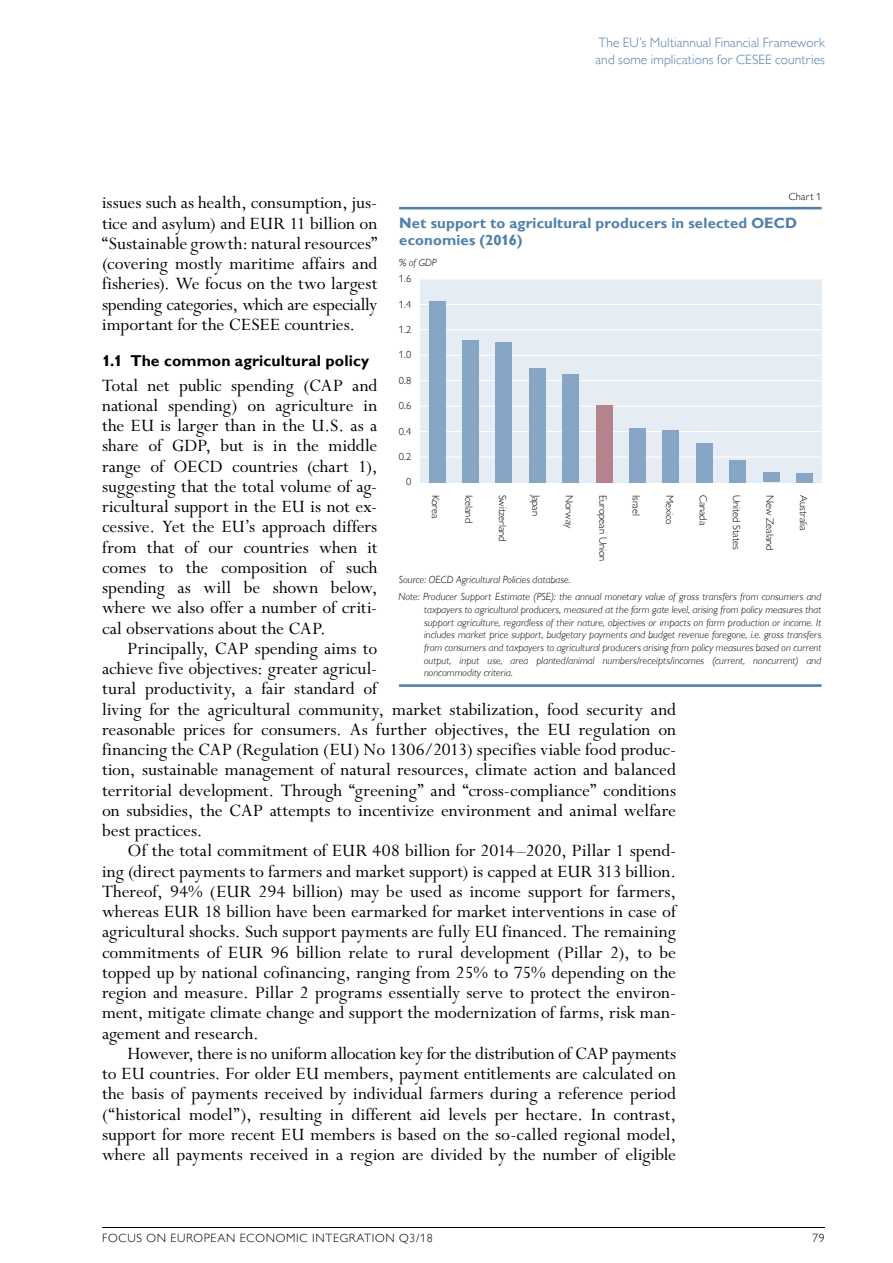
<style>
.page{position:relative;width:893px;height:1263px;background:#fff}
.page>*{position:absolute;margin:0;border:0;box-sizing:border-box;transform-origin:0 0}
.P__Text{font:19.5px/20.2px "Perpetua Std";color:#000;text-align:justify}
.P__Text_ohne_Einzug{font:19.5px/20.2px "Perpetua Std";letter-spacing:-.005em;color:#000;text-align:justify}
.H2__2_Titel_schwarz{font:700 15.75px "Gill Sans MT Pro";letter-spacing:.005em;color:#000}
.t1{font:700 14.85px/17px "Gill Sans MT Pro";letter-spacing:.01em;color:#4f7fab}
.t2{font:300 13.5px/16.5px "Gill Sans MT Pro";letter-spacing:.01em;color:#4f7fab}
.t3{font:300 12px "Gill Sans MT Pro";letter-spacing:.06em;color:#000}
.t4{font:italic 300 10.5px/12.8px "Gill Sans MT Pro";letter-spacing:.01em;color:#000}
.t5{font:300 10.5px "Gill Sans MT Pro";color:#000}
</style>
<div class="page">
<hr style="left:102px;top:1227px;width:723px;height:1px;background:#000">
<div style="left:420px;top:279px;width:401px;height:203px;background:#e6ecf3"></div>
<hr style="left:399px;top:207px;width:423px;height:2px;background:#4f7fab">
<hr style="left:399px;top:684px;width:422px;height:3px;background:#4f7fab">
<hr style="left:420px;top:457px;width:401px;height:1px;background:#fff">
<hr style="left:420px;top:431px;width:401px;height:1px;background:#fff">
<hr style="left:420px;top:406px;width:401px;height:1px;background:#fff">
<hr style="left:420px;top:380px;width:401px;height:1px;background:#fff">
<hr style="left:420px;top:355px;width:401px;height:1px;background:#fff">
<hr style="left:420px;top:329px;width:401px;height:1px;background:#fff">
<hr style="left:420px;top:304px;width:401px;height:1px;background:#fff">
<hr style="left:420px;top:279px;width:401px;height:1px;background:#fff">
<div style="left:596px;top:405px;width:17px;height:77px;background:#b5838e"></div>
<div style="left:629px;top:428px;width:17px;height:54px;background:#87a5c5"></div>
<div style="left:796px;top:473px;width:17px;height:9px;background:#87a5c5"></div>
<div style="left:763px;top:472px;width:17px;height:10px;background:#87a5c5"></div>
<div style="left:729px;top:460px;width:17px;height:22px;background:#87a5c5"></div>
<div style="left:696px;top:443px;width:17px;height:39px;background:#87a5c5"></div>
<div style="left:662px;top:430px;width:17px;height:52px;background:#87a5c5"></div>
<div style="left:562px;top:374px;width:17px;height:108px;background:#87a5c5"></div>
<div style="left:529px;top:368px;width:17px;height:114px;background:#87a5c5"></div>
<div style="left:495px;top:342px;width:17px;height:140px;background:#87a5c5"></div>
<div style="left:462px;top:340px;width:17px;height:142px;background:#87a5c5"></div>
<div style="left:429px;top:301px;width:16px;height:181px;background:#87a5c5"></div>
<p class="t2" style="left:595px;top:34px;width:231px">The EU’s Multiannual Financial Framework and some implications for CESEE countries</p>
<p class="t5" style="left:789px;top:190px;width:34px">Chart 1</p>
<p class="P__Text" style="left:102px;top:193px;width:277px">issues such as health, consumption, jus&shy;tice and asylum) and EUR 11 billion on “Sustainable growth: natural resources” (covering mostly maritime affairs and fisheries). We focus on the two largest spending categories, which are especially important for the CESEE countries.</p>
<h2 class="H2__2_Titel_schwarz" style="left:102px;top:351px;width:269px">1.1 The common agricultural policy</h2>
<p class="P__Text_ohne_Einzug" style="left:102px;top:376px;width:277px">Total net public spending (CAP and national spending) on agriculture in the EU is larger than in the U.S. as a share of GDP, but is in the middle range of OECD countries (chart 1), suggesting that the total volume of ag&shy;ricultural support in the EU is not ex&shy;cessive. Yet the EU’s approach differs from that of our countries when it comes to the composition of such spending as will be shown below, where we also offer a number of criti&shy;cal observations about the CAP.</p>
<p class="P__Text" style="left:102px;top:639px;width:576px;text-align:left;text-indent:26px">Principally, CAP spending aims to<br>achieve five objectives: greater agricul-<br>tural productivity, a fair standard of<br>living for the agricultural community, market stabilization, food security and reasonable prices for consumers. As further objectives, the EU regulation on financing the CAP (Regulation (EU) No 1306/2013) specifies viable food produc&shy;tion, sustainable management of natural resources, climate action and balanced territorial development. Through “greening” and “cross-compliance” conditions on subsidies, the CAP attempts to incentivize environment and animal welfare best practices.</p>
<p class="P__Text" style="left:102px;top:841px;width:576px;text-indent:26px">Of the total commitment of EUR 408 billion for 2014–2020, Pillar 1 spend&shy;ing (direct payments to farmers and market support) is capped at EUR 313 billion.<br>Thereof, 94% (EUR 294 billion) may be used as income support for farmers, whereas EUR 18 billion have been earmarked for market interventions in case of agricultural shocks. Such support payments are fully EU financed. The remaining commitments of EUR 96 billion relate to rural development (Pillar 2), to be topped up by national cofinancing, ranging from 25% to 75% depending on the region and measure. Pillar 2 programs essentially serve to protect the environ&shy;ment, mitigate climate change and support the modernization of farms, risk man&shy;agement and research.</p>
<p class="P__Text" style="left:102px;top:1044px;width:576px;text-indent:26px">However, there is no uniform allocation key for the distribution of CAP payments to EU countries. For older EU members, payment entitlements are calculated on the basis of payments received by individual farmers during a reference period (“historical model”), resulting in different aid levels per hectare. In contrast, support for more recent EU members is based on the so-called regional model, where all payments received in a region are divided by the number of eligible</p>
<p class="t1" style="left:399px;top:214px;width:399px">Net support to agricultural producers in selected OECD economies (2016)</p>
<p class="t4" style="left:399px;top:256px;width:39px">% of GDP</p>
<p class="t5" style="left:399px;top:272px;width:14px">1.6</p>
<p class="t5" style="left:399px;top:298px;width:14px">1.4</p>
<p class="t5" style="left:399px;top:323px;width:14px">1.2</p>
<p class="t5" style="left:399px;top:349px;width:14px">1.0</p>
<p class="t5" style="left:399px;top:374px;width:14px">0.8</p>
<p class="t5" style="left:399px;top:399px;width:14px">0.6</p>
<p class="t5" style="left:399px;top:425px;width:14px">0.4</p>
<p class="t5" style="left:399px;top:450px;width:14px">0.2</p>
<p class="t5" style="left:406px;top:475px;width:7px">0</p>
<p class="t5" style="left:442px;top:495px;width:25px;rotate:90deg">Korea</p>
<p class="t5" style="left:475px;top:495px;width:30px;rotate:90deg">Iceland</p>
<p class="t5" style="left:509px;top:495px;width:48px;rotate:90deg">Switzerland</p>
<p class="t5" style="left:542px;top:495px;width:23px;rotate:90deg">Japan</p>
<p class="t5" style="left:576px;top:495px;width:35px;rotate:90deg">Norway</p>
<p class="t5" style="left:609px;top:495px;width:68px;rotate:90deg">European Union</p>
<p class="t5" style="left:643px;top:495px;width:23px;rotate:90deg">Israel</p>
<p class="t5" style="left:676px;top:495px;width:31px;rotate:90deg">Mexico</p>
<p class="t5" style="left:709px;top:495px;width:32px;rotate:90deg">Canada</p>
<p class="t5" style="left:743px;top:495px;width:56px;rotate:90deg">United States</p>
<p class="t5" style="left:776px;top:495px;width:57px;rotate:90deg">New Zealand</p>
<p class="t5" style="left:810px;top:495px;width:37px;rotate:90deg">Australia</p>
<p class="t4" style="left:399px;top:571px;width:424px;line-height:17.2px">Source: OECD Agricultural Policies database.<br>Note: Producer Support Estimate (PSE): the annual monetary value of gross transfers from consumers and</p>
<p class="t4" style="left:424px;top:603px;width:399px;text-align:justify">taxpayers to agricultural producers, measured at the farm gate level, arising from policy measures that support agriculture, regardless of their nature, objectives or impacts on farm production or income. It includes market price support, budgetary payments and budget revenue foregone, i.e. gross transfers from consumers and taxpayers to agricultural producers arising from policy measures based on current output, input use, area planted/animal numbers/receipts/incomes (current, noncurrent) and noncommodity criteria.</p>
<p class="t3" style="left:102px;top:1231px;width:332px">FOCUS ON EUROPEAN ECONOMIC INTEGRATION Q3/18</p>
<p class="t3" style="left:812px;top:1231px;width:14px">79</p>
</div>
